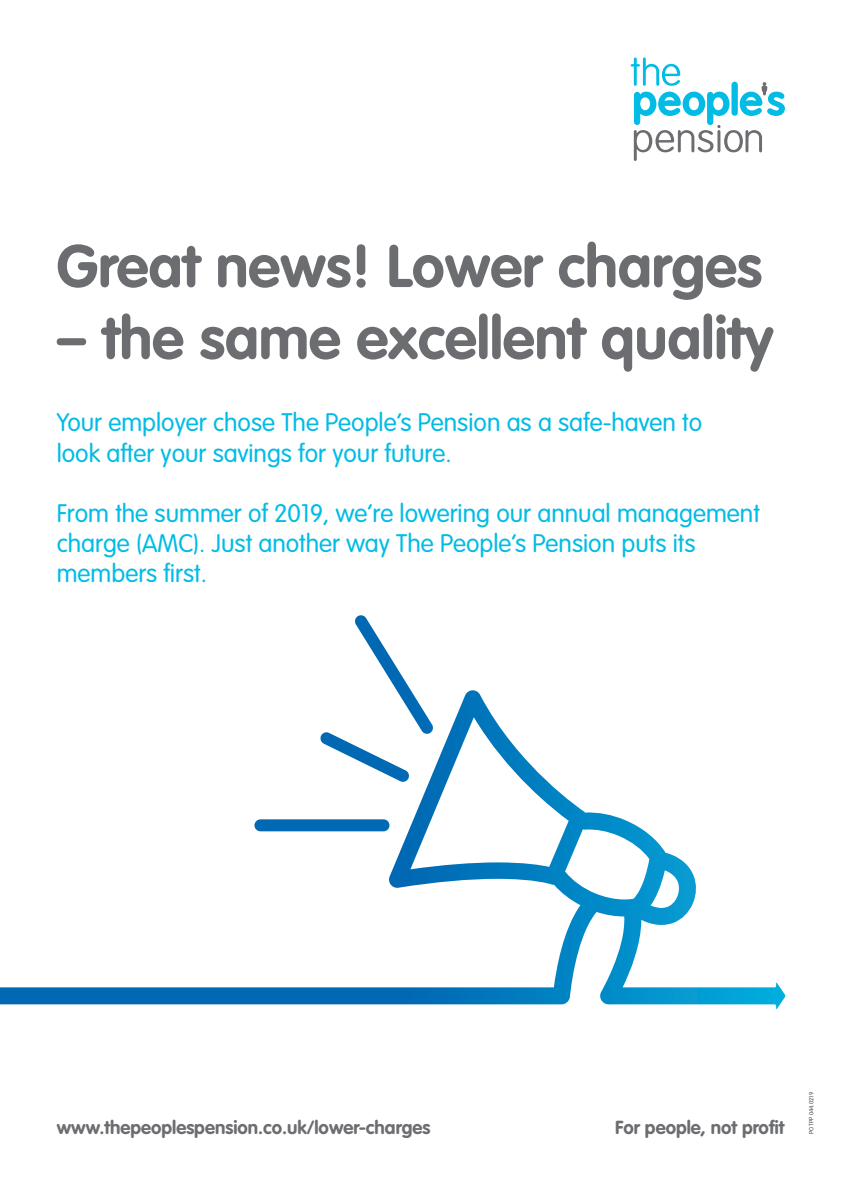
<style>
.page{position:relative;width:842px;height:1191px;background:#fff}
.page>*{position:absolute;margin:0;border:0;box-sizing:border-box;transform-origin:0 0}
._1__Headline{font:700 59px "VAG Rounded Std";color:#6c6d70}
._2__Subheading_1_-_2{font:300 25px/30px "VAG Rounded Std";color:#02bce5}
._1__Headline-2{font:700 18.6px "VAG Rounded Std";color:#6c6d70}
.t1{font:300 6px "VAG Rounded Std";color:#4b4c4d}
</style>
<div class="page">
<svg style="left:631px;top:57px;width:154px;height:104px"></svg>
<svg style="left:0;top:615px;width:785px;height:394px"></svg>
<p class="_1__Headline" style="left:57px;top:232px;width:707px">Great news! Lower charges</p>
<p class="_1__Headline" style="left:57px;top:303px;width:718px">– the same excellent quality</p>
<p class="_2__Subheading_1_-_2" style="left:57px;top:408px;width:647px">Your employer chose The People’s Pension as a safe-haven to look after your savings for your future.</p>
<p class="_2__Subheading_1_-_2" style="left:57px;top:499px;width:705px">From the summer of 2019, we’re lowering our annual management charge (AMC). Just another way The People’s Pension puts its members first.</p>
<p class="_1__Headline-2" style="left:57px;top:1116px;width:375px">www.thepeoplespension.co.uk/lower-charges</p>
<p class="_1__Headline-2" style="left:615px;top:1116px;width:171px">For people, not profit</p>
<p class="t1" style="left:808px;top:1134px;width:44px;rotate:-90deg">PO TPP 044.0219</p>
</div>
